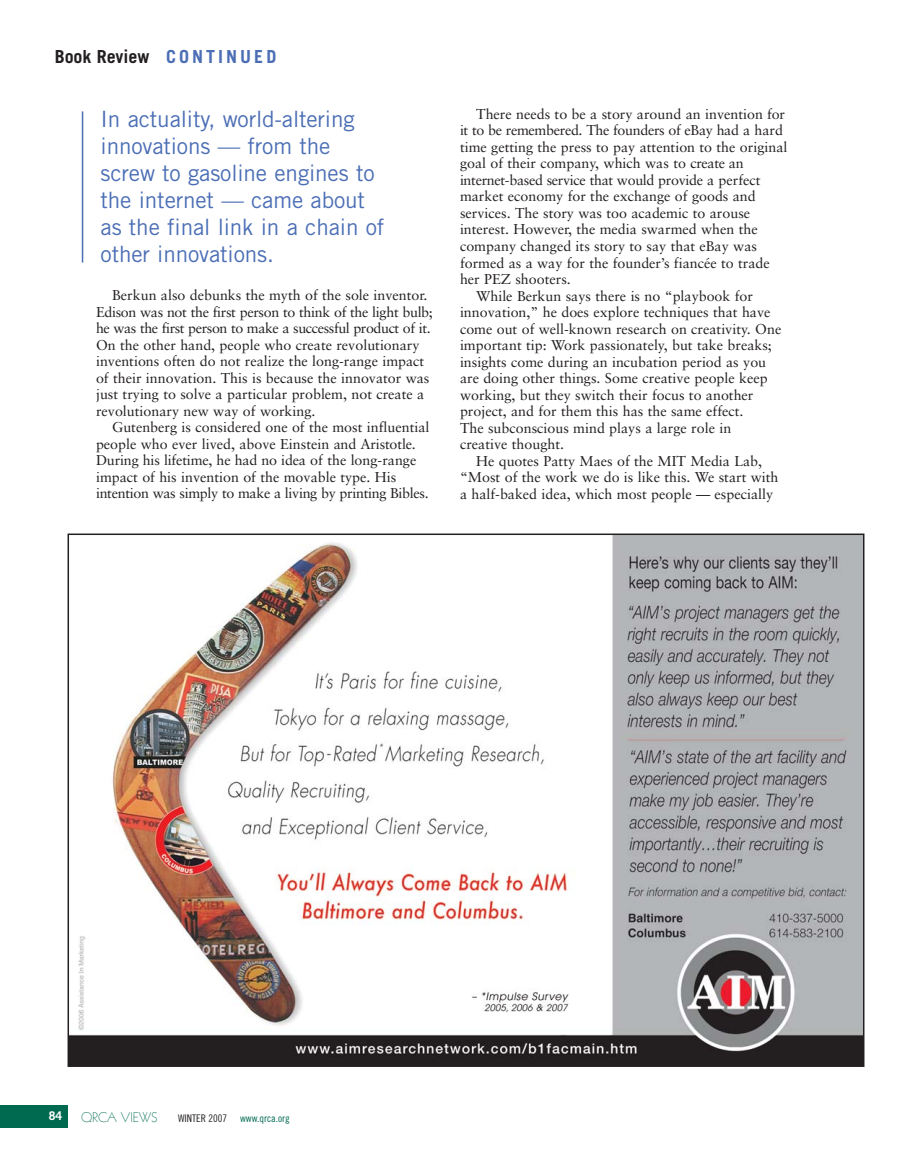
<style>
.page{position:relative;width:905px;height:1175px;background:#fff}
.page>*{position:absolute;margin:0;border:0;box-sizing:border-box;transform-origin:0 0}
.t1{font:22.5px/27px "Trade Gothic";letter-spacing:-.005em;color:#4b6eb5}
.t2{font:700 18px "Trade Gothic";letter-spacing:.08em;color:#231f20}
.t3{font:14.25px/16.5px "Sabon";color:#231f20}
.t4{font:14.25px "Sabon";letter-spacing:-.02em;color:#231f20}
.t5{font:300 13.5px "Kabel";color:#006a51}
.t6{font:700 12px "Trade Gothic";color:#fff}
.t7{font:10.5px "Trade Gothic Cond Eighteen";color:#006a51}
.s1{color:#4b6eb5}
.s2{color:#231f20}
</style>
<div class="page">
<div style="left:0;top:1105px;width:68px;height:22px;background:#006a51"></div>
<img style="left:71px;top:536px;width:790px;height:527px">
<hr style="left:82px;top:111px;width:1px;height:151px;background:#4b6eb5">
<p class="t2" style="left:55px;top:50px;width:223px">Book Review <span class="s1">CONTINUED</span></p>
<h1 class="t1" style="left:100px;top:108px;width:285px">In actuality, world-altering innovations — from the screw to gasoline engines to the internet — came about as the final link in a chain of other innovations.</h1>
<p class="t3" style="left:96px;top:288px;width:338px;text-indent:16px">Berkun also debunks the myth of the sole inventor.<br>Edison was not the first person to think of the light bulb; he was the first person to make a successful product of it.<br>On the other hand, people who create revolutionary inventions often do not realize the long-range impact of their innovation. This is because the innovator was just trying to solve a particular problem, not create a revolutionary new way of working.</p>
<p class="t3" style="left:96px;top:420px;width:335px;text-indent:16px">Gutenberg is considered one of the most influential people who ever lived, above Einstein and Aristotle.<br>During his lifetime, he had no idea of the long-range impact of his invention of the movable type. His intention was simply to make a living by printing Bibles.</p>
<p class="t3" style="left:476px;top:107px;width:310px">There needs to be a story around an invention for</p>
<p class="t4" style="left:460px;top:124px;width:324px">it to be remembered. The founders of eBay had a hard</p>
<p class="t3" style="left:460px;top:140px;width:329px">time getting the press to pay attention to the original</p>
<p class="t3" style="left:460px;top:156px;width:285px">goal of their company, which was to create an</p>
<p class="t4" style="left:460px;top:174px;width:302px">internet-based service that would provide a perfect</p>
<p class="t3" style="left:460px;top:189px;width:297px">market economy for the exchange of goods and</p>
<p class="t3" style="left:460px;top:206px;width:292px">services. The story was too academic to arouse</p>
<p class="t3" style="left:460px;top:222px;width:299px">interest. However, the media swarmed when the</p>
<p class="t3" style="left:460px;top:239px;width:298px">company changed its story to say that eBay was</p>
<p class="t3" style="left:460px;top:255px;width:311px">formed as a way for the founder’s fiancée to trade</p>
<p class="t3" style="left:460px;top:272px;width:112px">her PEZ shooters.</p>
<p class="t3" style="left:476px;top:288px;width:278px">While Berkun says there is no “playbook for</p>
<p class="t3" style="left:460px;top:305px;width:312px">innovation,” he does explore techniques that have</p>
<p class="t3" style="left:460px;top:321px;width:323px">come out of well-known research on creativity. One</p>
<p class="t3" style="left:460px;top:338px;width:313px">important tip: Work passionately, but take breaks;</p>
<p class="t3" style="left:460px;top:354px;width:308px">insights come during an incubation period as you</p>
<p class="t3" style="left:460px;top:371px;width:309px">are doing other things. Some creative people keep</p>
<p class="t3" style="left:460px;top:387px;width:295px">working, but they switch their focus to another</p>
<p class="t3" style="left:460px;top:404px;width:285px">project, and for them this has the same effect.</p>
<p class="t3" style="left:460px;top:420px;width:273px">The subconscious mind plays a large role in</p>
<p class="t3" style="left:460px;top:437px;width:106px">creative thought.</p>
<p class="t3" style="left:476px;top:453px;width:287px">He quotes Patty Maes of the MIT Media Lab,</p>
<p class="t3" style="left:460px;top:470px;width:320px">“Most of the work we do is like this. We start with</p>
<p class="t3" style="left:460px;top:486px;width:315px">a half-baked idea, which most people — especially</p>
<p class="t6" style="left:49px;top:1111px;width:15px">84</p>
<p class="t5" style="left:81px;top:1112px;width:78px">QRCA VIEWS</p>
<p class="t7" style="left:178px;top:1114px;width:113px"><span class="s2">WINTER 2007</span> www.qrca.org</p>
</div>
